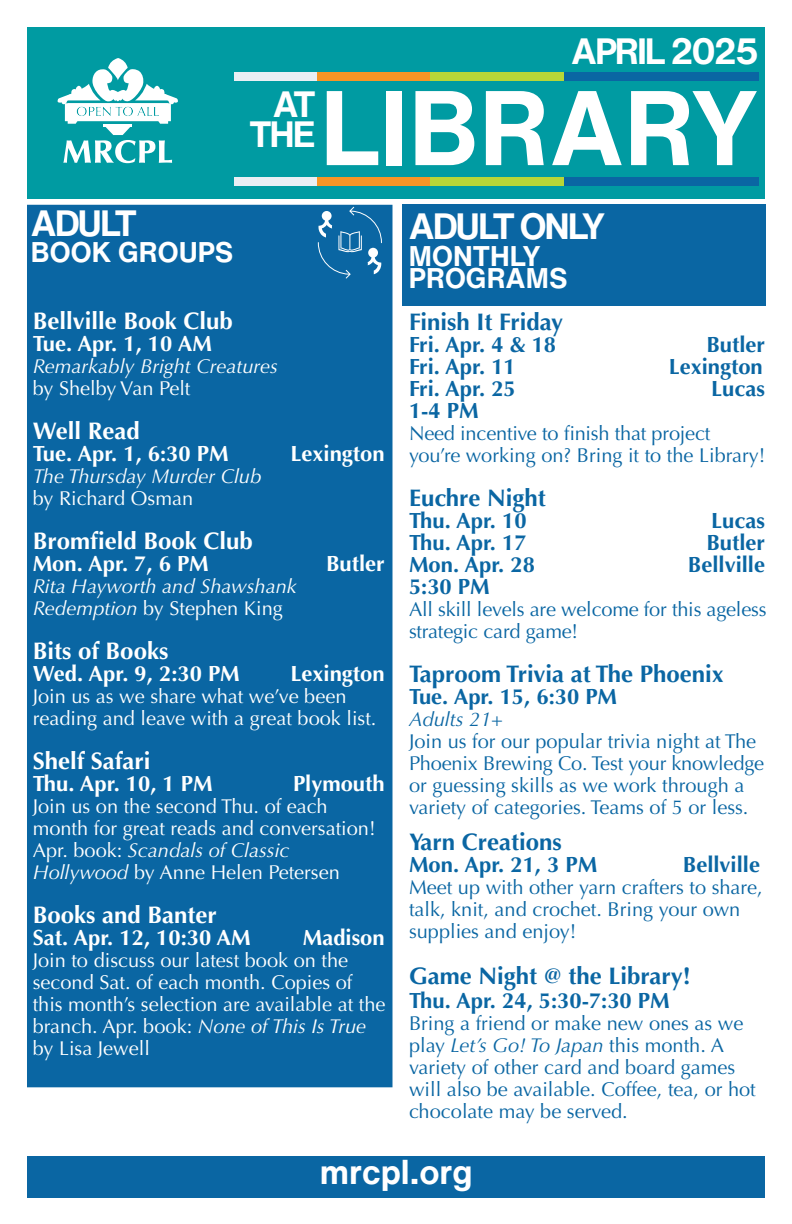
<style>
.page{position:relative;width:792px;height:1224px;background:#fff}
.page>*{position:absolute;margin:0;border:0;box-sizing:border-box;transform-origin:0 0}
.t1{font:700 104px "Helvetica Now Text";color:#fff}
._2ATL_prog_place_loc{font:700 36px "Helvetica Now Text";letter-spacing:-.06em;color:#fff}
._2ATL_prog_place_loc-2{font:700 34px "Helvetica Now Text";color:#fff}
._2ATL_prog_place_loc-3{font:700 28px/22px "Helvetica Now Text";color:#fff}
._3ATL_prog_body{font:700 24px "Optima";color:#0a66a3}
._3ATL_prog_body-2{font:700 24px "Optima";color:#fff}
._3ATL_prog_body-3{font:700 22px "Optima";color:#0a66a3}
._3ATL_prog_body-4{font:700 22px "Optima";color:#fff}
._3ATL_prog_body-5{font:20px/22px "Optima";color:#0a66a3}
._3ATL_prog_body-6{font:20px/22px "Optima";color:#fff}
._3ATL_prog_body-7{font:italic 20px/22px "Optima";color:#fff}
.s1{font-style:normal}
.s2{font-style:italic}
</style>
<div class="page">
<div style="left:27px;top:27px;width:738px;height:172px;background:#009ba2"></div>
<div style="left:234px;top:178px;width:83px;height:8px;background:#eaeff4"></div>
<div style="left:317px;top:178px;width:114px;height:8px;background:#f79525"></div>
<div style="left:431px;top:178px;width:141px;height:8px;background:#b8d637"></div>
<div style="left:565px;top:178px;width:194px;height:8px;background:#0a66a3"></div>
<div style="left:234px;top:72px;width:83px;height:8px;background:#eaeff4"></div>
<div style="left:317px;top:72px;width:114px;height:8px;background:#f79525"></div>
<div style="left:431px;top:72px;width:141px;height:8px;background:#b8d637"></div>
<div style="left:565px;top:72px;width:194px;height:8px;background:#0a66a3"></div>
<div style="left:27px;top:1156px;width:738px;height:42px;background:#0a66a3"></div>
<svg style="left:108px;top:58px;width:20px;height:23px"></svg>
<svg style="left:58px;top:68px;width:120px;height:95px"></svg>
<div style="left:402px;top:205px;width:364px;height:101px;background:#0a66a3"></div>
<div style="left:27px;top:205px;width:365px;height:882px;background:#0a66a3"></div>
<svg style="left:318px;top:207px;width:64px;height:71px"></svg>
<p class="_2ATL_prog_place_loc" style="left:273px;top:77px;width:44px">AT</p>
<p class="_2ATL_prog_place_loc" style="left:250px;top:107px;width:67px">THE</p>
<p class="_2ATL_prog_place_loc" style="left:571px;top:24px;width:189px">APRIL 2025</p>
<p class="t1" style="left:320px;top:50px;width:440px">LIBRARY</p>
<p class="_2ATL_prog_place_loc" style="left:31px;top:196px;width:108px">ADULT</p>
<p class="_2ATL_prog_place_loc-3" style="left:31px;top:241px;width:204px">BOOK GROUPS</p>
<p class="_2ATL_prog_place_loc" style="left:409px;top:199px;width:198px">ADULT ONLY</p>
<p class="_2ATL_prog_place_loc-3" style="left:409px;top:245px;width:160px">MONTHLY<br>PROGRAMS</p>
<p class="_3ATL_prog_body-2" style="left:33px;top:307px;width:202px">Bellville Book Club</p>
<p class="_3ATL_prog_body-4" style="left:33px;top:331px;width:181px">Tue. Apr. 1, 10 AM</p>
<p class="_3ATL_prog_body-7" style="left:33px;top:356px;width:247px">Remarkably Bright Creatures <span class="s1">by Shelby Van Pelt</span></p>
<p class="_3ATL_prog_body-2" style="left:33px;top:417px;width:109px">Well Read</p>
<p class="_3ATL_prog_body-4" style="left:33px;top:441px;width:197px">Tue. Apr. 1, 6:30 PM</p>
<p class="_3ATL_prog_body-4" style="left:291px;top:441px;width:96px">Lexington</p>
<p class="_3ATL_prog_body-7" style="left:33px;top:466px;width:230px">The Thursday Murder Club <span class="s1">by Richard Osman</span></p>
<p class="_3ATL_prog_body-2" style="left:33px;top:527px;width:222px">Bromfield Book Club</p>
<p class="_3ATL_prog_body-4" style="left:33px;top:551px;width:178px">Mon. Apr. 7, 6 PM</p>
<p class="_3ATL_prog_body-4" style="left:326px;top:551px;width:60px">Butler</p>
<p class="_3ATL_prog_body-7" style="left:33px;top:576px;width:266px">Rita Hayworth and Shawshank<br>Redemption <span class="s1">by Stephen King</span></p>
<p class="_3ATL_prog_body-2" style="left:33px;top:637px;width:137px">Bits of Books</p>
<p class="_3ATL_prog_body-4" style="left:33px;top:661px;width:209px">Wed. Apr. 9, 2:30 PM</p>
<p class="_3ATL_prog_body-4" style="left:291px;top:661px;width:96px">Lexington</p>
<p class="_3ATL_prog_body-6" style="left:33px;top:686px;width:345px">Join us as we share what we’ve been reading and leave with a great book list.</p>
<p class="_3ATL_prog_body-2" style="left:33px;top:747px;width:119px">Shelf Safari</p>
<p class="_3ATL_prog_body-4" style="left:33px;top:771px;width:182px">Thu. Apr. 10, 1 PM</p>
<p class="_3ATL_prog_body-4" style="left:293px;top:771px;width:93px">Plymouth</p>
<p class="_3ATL_prog_body-6" style="left:33px;top:796px;width:344px">Join us on the second Thu. of each month for great reads and conversation!<br>Apr. book: <span class="s2">Scandals of Classic Hollywood</span> by Anne Helen Petersen</p>
<p class="_3ATL_prog_body-2" style="left:33px;top:901px;width:186px">Books and Banter</p>
<p class="_3ATL_prog_body-4" style="left:33px;top:925px;width:220px">Sat. Apr. 12, 10:30 AM</p>
<p class="_3ATL_prog_body-4" style="left:303px;top:925px;width:83px">Madison</p>
<p class="_3ATL_prog_body-6" style="left:33px;top:950px;width:354px">Join to discuss our latest book on the second Sat. of each month. Copies of this month’s selection are available at the branch. Apr. book: <span class="s2">None of This Is True </span>by Lisa Jewell</p>
<p class="_3ATL_prog_body" style="left:409px;top:308px;width:156px">Finish It Friday</p>
<p class="_3ATL_prog_body-3" style="left:409px;top:332px;width:149px">Fri. Apr. 4 &amp; 18</p>
<p class="_3ATL_prog_body-3" style="left:706px;top:332px;width:60px">Butler</p>
<p class="_3ATL_prog_body-3" style="left:409px;top:354px;width:108px">Fri. Apr. 11</p>
<p class="_3ATL_prog_body-3" style="left:669px;top:354px;width:96px">Lexington</p>
<p class="_3ATL_prog_body-3" style="left:409px;top:376px;width:108px">Fri. Apr. 25</p>
<p class="_3ATL_prog_body-3" style="left:711px;top:376px;width:55px">Lucas</p>
<p class="_3ATL_prog_body-3" style="left:409px;top:398px;width:71px">1-4 PM</p>
<p class="_3ATL_prog_body-5" style="left:409px;top:422px;width:358px">Need incentive to finish that project you’re working on? Bring it to the Library!</p>
<p class="_3ATL_prog_body" style="left:409px;top:484px;width:138px">Euchre Night</p>
<p class="_3ATL_prog_body-3" style="left:409px;top:508px;width:119px">Thu. Apr. 10</p>
<p class="_3ATL_prog_body-3" style="left:711px;top:508px;width:55px">Lucas</p>
<p class="_3ATL_prog_body-3" style="left:409px;top:530px;width:119px">Thu. Apr. 17</p>
<p class="_3ATL_prog_body-3" style="left:706px;top:530px;width:60px">Butler</p>
<p class="_3ATL_prog_body-3" style="left:409px;top:552px;width:127px">Mon. Apr. 28</p>
<p class="_3ATL_prog_body-3" style="left:688px;top:552px;width:79px">Bellville</p>
<p class="_3ATL_prog_body-3" style="left:409px;top:574px;width:82px">5:30 PM</p>
<p class="_3ATL_prog_body-5" style="left:409px;top:598px;width:359px">All skill levels are welcome for this ageless strategic card game!</p>
<p class="_3ATL_prog_body" style="left:409px;top:660px;width:316px">Taproom Trivia at The Phoenix</p>
<p class="_3ATL_prog_body-3" style="left:409px;top:684px;width:210px">Tue. Apr. 15, 6:30 PM</p>
<p class="_3ATL_prog_body-5" style="left:409px;top:708px;width:357px"><span class="s2">Adults 21+<br></span>Join us for our popular trivia night at The Phoenix Brewing Co. Test your knowledge or guessing skills as we work through a variety of categories. Teams of 5 or less.</p>
<p class="_3ATL_prog_body" style="left:409px;top:828px;width:154px">Yarn Creations</p>
<p class="_3ATL_prog_body-3" style="left:409px;top:852px;width:190px">Mon. Apr. 21, 3 PM</p>
<p class="_3ATL_prog_body-3" style="left:683px;top:852px;width:79px">Bellville</p>
<p class="_3ATL_prog_body-5" style="left:409px;top:877px;width:355px">Meet up with other yarn crafters to share, talk, knit, and crochet. Bring your own supplies and enjoy!</p>
<p class="_3ATL_prog_body" style="left:409px;top:962px;width:283px">Game Night @ the Library!</p>
<p class="_3ATL_prog_body-3" style="left:409px;top:988px;width:262px">Thu. Apr. 24, 5:30-7:30 PM</p>
<p class="_3ATL_prog_body-5" style="left:409px;top:1013px;width:348px">Bring a friend or make new ones as we play <span class="s2">Let’s Go! To Japan</span> this month. A variety of other card and board games will also be available. Coffee, tea, or hot chocolate may be served.</p>
<p class="_2ATL_prog_place_loc-2" style="left:320px;top:1146px;width:154px">mrcpl.org</p>
</div>
